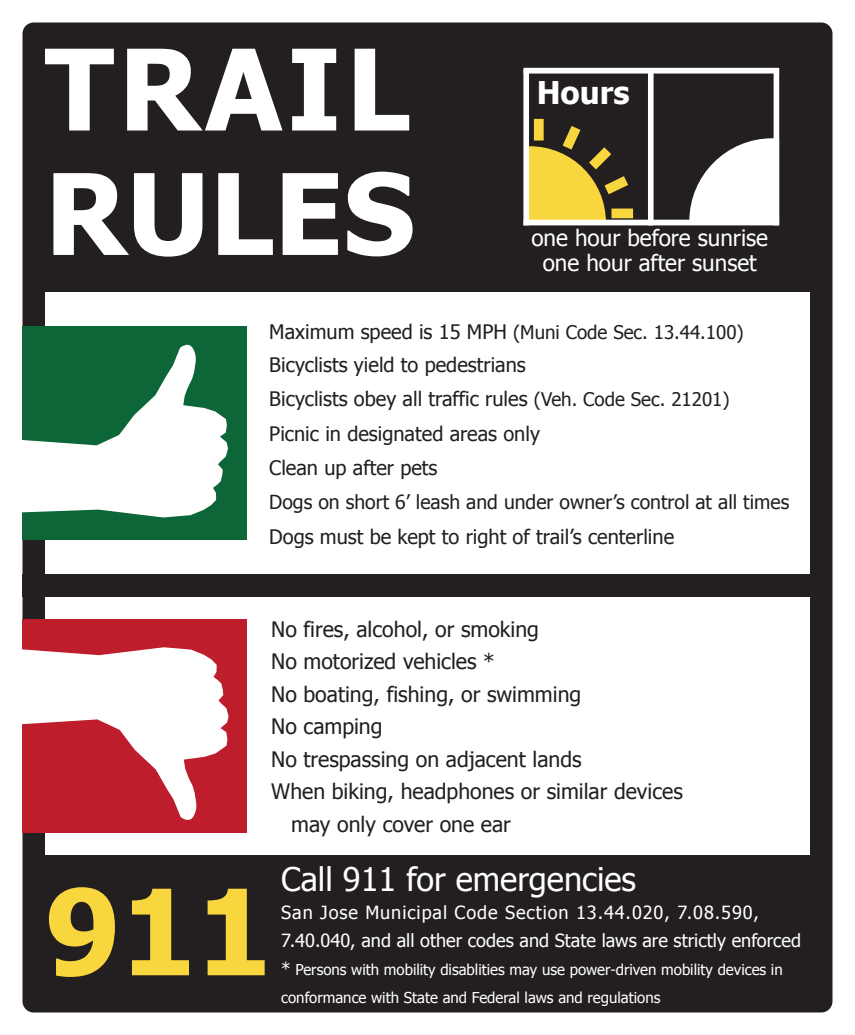
<style>
.page{position:relative;width:855px;height:1035px;background:#fff}
.page>*{position:absolute;margin:0;border:0;box-sizing:border-box;transform-origin:0 0}
.t1{font:700 118.75px "Tahoma";color:#f8d63e}
.t2{font:700 112.5px/124.4px "Tahoma";letter-spacing:.02em;color:#fff}
.t3{font:32.5px "Tahoma";color:#fff}
.t4{font:700 31.25px "Tahoma";color:#fff}
.t5{font:22.5px/25px "Tahoma";color:#fff;text-align:center}
.t6{font:21.25px "Tahoma";color:#231f20}
.t7{font:20px/34.4px "Tahoma";color:#231f20}
.t8{font:19.38px "Tahoma";color:#231f20}
.t9{font:18.75px "Tahoma";color:#231f20}
.t10{font:18.12px/28.1px "Tahoma";color:#fff}
.t11{font:15px "Tahoma";color:#fff}
.s1{font-size:20px}
.s2{font-size:18.75px}
.s3{font-size:17.5px}
</style>
<div class="page">
<div style="left:22px;top:22px;width:810px;height:990px;background:#231f20;border-radius:11px"></div>
<div style="left:45px;top:292px;width:765px;height:563px;background:#fff"></div>
<div style="left:648px;top:69px;width:6px;height:156px;background:#fff"></div>
<svg style="left:529px;top:118px;width:110px;height:102px"></svg>
<svg style="left:689px;top:138px;width:85px;height:82px"></svg>
<div style="left:524px;top:220px;width:255px;height:5px;background:#fff"></div>
<div style="left:524px;top:68px;width:255px;height:6px;background:#fff"></div>
<div style="left:774px;top:69px;width:5px;height:156px;background:#fff"></div>
<div style="left:523px;top:69px;width:6px;height:156px;background:#fff"></div>
<div style="left:22px;top:326px;width:226px;height:214px;background:#0c6638"></div>
<div style="left:22px;top:574px;width:810px;height:22px;background:#231f20"></div>
<svg style="left:22px;top:344px;width:206px;height:173px;fill:#fff"></svg>
<div style="left:22px;top:619px;width:226px;height:213px;background:#be1d2c"></div>
<svg style="left:22px;top:647px;width:207px;height:173px;fill:#fff"></svg>
<h2 class="t2" style="left:45px;top:21px;width:371px">TRAIL<br>RULES</h2>
<h3 class="t4" style="left:537px;top:71px;width:94px">Hours</h3>
<p class="t5" style="left:531px;top:224px;width:238px">one hour before sunrise one hour after sunset</p>
<p class="t9" style="left:269px;top:320px;width:476px"><span class="s1">Maximum speed is 15 MPH</span> (Muni Code Sec. 13.44.100)</p>
<p class="t7" style="left:269px;top:347px;width:462px">Bicyclists yield to pedestrians<br>Bicyclists obey all traffic rules <span class="s2">(Veh. Code Sec. 21201)<br></span>Picnic in designated areas only<br>Clean up after pets</p>
<p class="t8" style="left:269px;top:489px;width:522px">Dogs on short 6’ leash and under owner’s control at all times</p>
<p class="t7" style="left:269px;top:519px;width:406px">Dogs must be kept to right of trail’s centerline</p>
<p class="t6" style="left:271px;top:615px;width:269px">No fires, alcohol, or smoking</p>
<p class="t6" style="left:271px;top:648px;width:225px">No motorized vehicles *</p>
<p class="t6" style="left:271px;top:680px;width:312px">No boating, fishing, or swimming</p>
<p class="t6" style="left:271px;top:713px;width:113px">No camping</p>
<p class="t6" style="left:271px;top:745px;width:312px">No trespassing on adjacent lands</p>
<p class="t6" style="left:271px;top:777px;width:413px">When biking, headphones or similar devices</p>
<p class="t6" style="left:291px;top:810px;width:221px">may only cover one ear</p>
<h1 class="t1" style="left:45px;top:849px;width:228px">911</h1>
<h3 class="t3" style="left:281px;top:857px;width:356px">Call 911 for emergencies</h3>
<p class="t10" style="left:281px;top:898px;width:521px">San Jose Municipal Code Section 13.44.020, 7.08.590,<br>7.40.040, and all other codes and State laws are strictly enforced</p>
<p class="t11" style="left:281px;top:960px;width:503px"><span class="s3">*</span> Persons with mobility disablities may use power-driven mobility devices in</p>
<p class="t11" style="left:281px;top:988px;width:381px">conformance with State and Federal laws and regulations</p>
</div>
